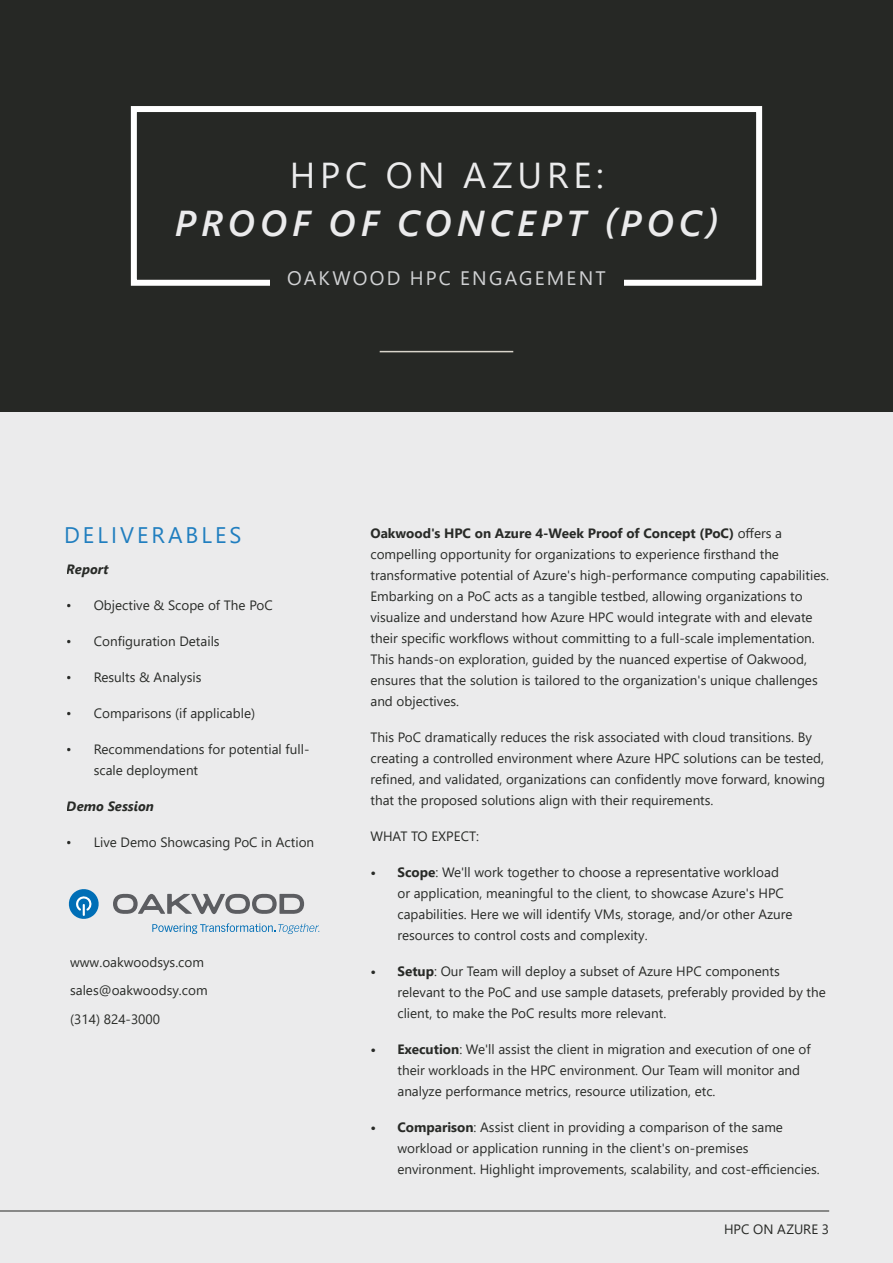
<style>
.page{position:relative;width:893px;height:1263px;background:#ebebec}
.page>*{position:absolute;margin:0;border:0;box-sizing:border-box;transform-origin:0 0}
.Header_-_Align_Center{font:italic 600 36px "Segoe UI";letter-spacing:.135em;color:#ebebec}
.Header_-_Align_Center-2{font:36px "Segoe UI";letter-spacing:.135em;color:#ebebec}
.Pull_Text_-_Align_Right{font:22.5px "Segoe UI";letter-spacing:.135em;color:#207ebf}
.Subhead_-_Align_Center{font:19.5px "Segoe UI";letter-spacing:.115em;color:#d1d2d4}
.t1{font:13.5px/21px "Segoe UI";color:#262825}
.t2{font:italic 700 13.5px "Segoe UI";color:#262825}
.s1{font-weight:700}
</style>
<div class="page">
<div style="left:0;top:0;width:893px;height:411px;background:#262825"></div>
<hr style="left:380px;top:351px;width:133px;height:1px;background:#d9d5cb">
<div style="left:131px;top:106px;width:631px;height:180px;border:6px solid #fff"></div>
<hr style="left:0;top:1211px;width:829px;height:1px;background:#262825">
<div style="left:270px;top:270px;width:353px;height:24px;background:#262825"></div>
<svg style="left:113px;top:894px;width:191px;height:20px"></svg>
<svg style="left:68px;top:889px;width:31px;height:30px"></svg>
<svg style="left:152px;top:923px;width:167px;height:11px"></svg>
<p class="Header_-_Align_Center-2" style="left:290px;top:141px;width:316px">HPC ON AZURE:</p>
<p class="Header_-_Align_Center" style="left:175px;top:189px;width:546px">PROOF OF CONCEPT (POC)</p>
<p class="Subhead_-_Align_Center" style="left:287px;top:259px;width:320px">OAKWOOD HPC ENGAGEMENT</p>
<p class="Pull_Text_-_Align_Right" style="left:64px;top:514px;width:179px">DELIVERABLES</p>
<p class="t2" style="left:67px;top:556px;width:43px">Report</p>
<p class="t1" style="left:67px;top:593px;width:207px">• Objective &amp; Scope of The PoC</p>
<p class="t1" style="left:67px;top:629px;width:154px">• Configuration Details</p>
<p class="t1" style="left:67px;top:665px;width:136px">• Results &amp; Analysis</p>
<p class="t1" style="left:67px;top:701px;width:190px">• Comparisons (if applicable)</p>
<p class="t1" style="left:94px;top:737px;width:217px;text-indent:-27px">• Recommendations for potential full&shy;scale deployment</p>
<p class="t2" style="left:67px;top:793px;width:89px">Demo Session</p>
<p class="t1" style="left:67px;top:830px;width:249px">• Live Demo Showcasing PoC in Action</p>
<p class="t1" style="left:70px;top:947px;width:139px;line-height:28.5px">www.oakwoodsys.com sales@oakwoodsy.com (314) 824-3000</p>
<p class="t1" style="left:370px;top:522px;width:460px"><span class="s1">Oakwood's HPC on Azure 4-Week Proof of Concept (PoC)</span> offers a compelling opportunity for organizations to experience firsthand the transformative potential of Azure's high-performance computing capabilities.<br>Embarking on a PoC acts as a tangible testbed, allowing organizations to visualize and understand how Azure HPC would integrate with and elevate their specific workflows without committing to a full-scale implementation.<br>This hands-on exploration, guided by the nuanced expertise of Oakwood, ensures that the solution is tailored to the organization's unique challenges and objectives.</p>
<p class="t1" style="left:370px;top:726px;width:456px">This PoC dramatically reduces the risk associated with cloud transitions. By creating a controlled environment where Azure HPC solutions can be tested, refined, and validated, organizations can confidently move forward, knowing that the proposed solutions align with their requirements.</p>
<p class="t1" style="left:370px;top:825px;width:110px">WHAT TO EXPECT:</p>
<p class="t1" style="left:397px;top:861px;width:397px;text-indent:-27px"><span class="s1">• Scope</span>: We'll work together to choose a representative workload or application, meaningful to the client, to showcase Azure's HPC capabilities. Here we will identify VMs, storage, and/or other Azure resources to control costs and complexity.</p>
<p class="t1" style="left:397px;top:960px;width:430px;text-indent:-27px"><span class="s1">• Setup</span>: Our Team will deploy a subset of Azure HPC components relevant to the PoC and use sample datasets, preferably provided by the client, to make the PoC results more relevant.</p>
<p class="t1" style="left:397px;top:1038px;width:415px;text-indent:-27px"><span class="s1">• Execution</span>: We'll assist the client in migration and execution of one of their workloads in the HPC environment. Our Team will monitor and analyze performance metrics, resource utilization, etc.</p>
<p class="t1" style="left:397px;top:1116px;width:424px;text-indent:-27px"><span class="s1">• Comparison</span>: Assist client in providing a comparison of the same workload or application running in the client's on-premises environment. Highlight improvements, scalability, and cost-efficiencies.</p>
<p class="t1" style="left:724px;top:1217px;width:107px">HPC ON AZURE 3</p>
</div>
